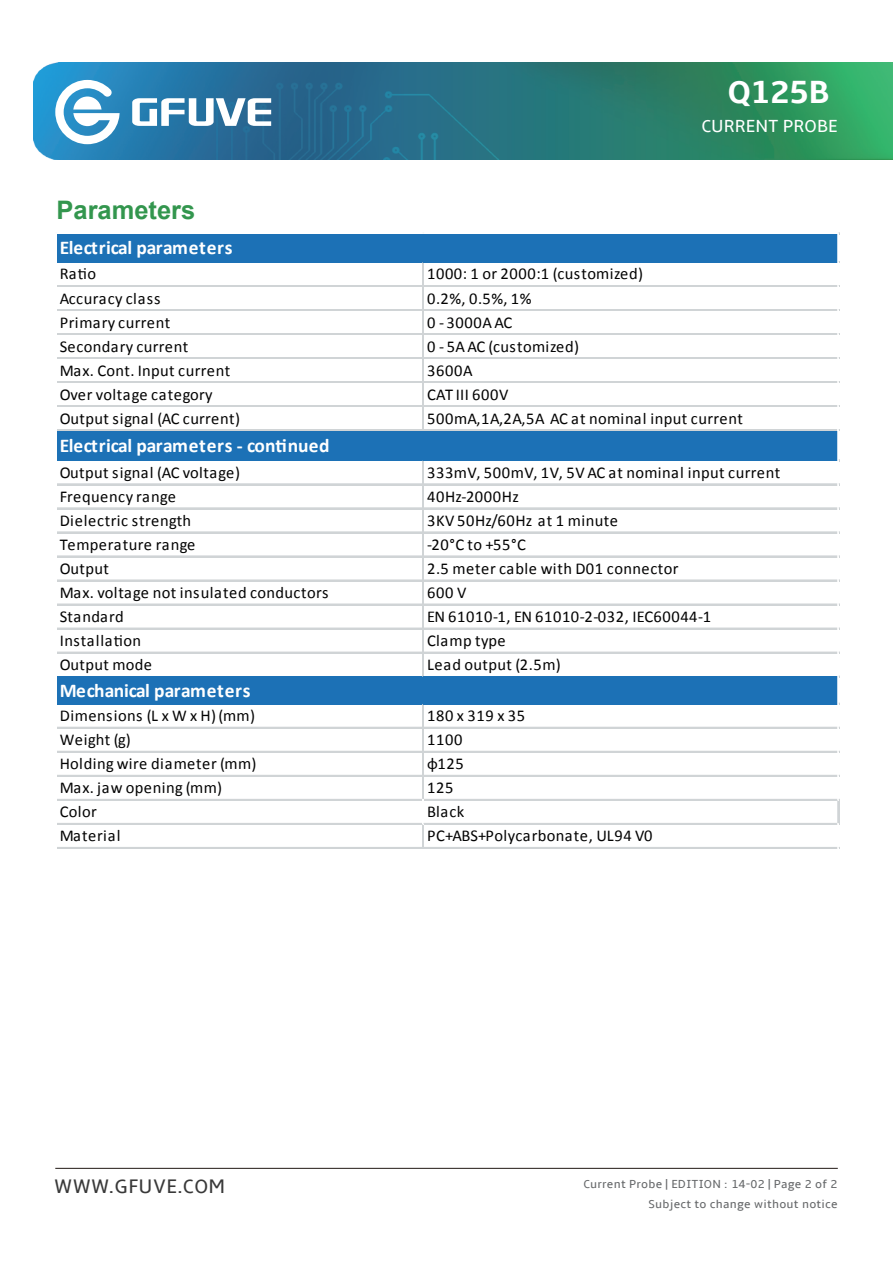
<style>
.page{position:relative;width:893px;height:1263px;background:#fff}
.page>*{position:absolute;margin:0;border:0;box-sizing:border-box;transform-origin:0 0}
.t1{font:700 33px "Amble";color:#fff}
.t2{font:700 25.5px "Arial";color:#33964e}
.t3{font:20.1px "Amble";letter-spacing:.02em;color:#393939}
.t4{font:700 19.5px "Calibri";color:#fff}
.t5{font:18px "Amble";color:#fff}
.t6{font:16.5px "Calibri";letter-spacing:.03em;color:#030303}
.t7{font:12px/19.8px "Amble";letter-spacing:.02em;color:#67696b;text-align:right}
</style>
<div class="page">
<img style="left:33px;top:63px;width:860px;height:97px">
<svg style="left:55px;top:80px;width:65px;height:64px"></svg>
<svg style="left:132px;top:98px;width:139px;height:28px"></svg>
<hr style="left:55px;top:1168px;width:783px;height:1px;background:#211814">
<div style="left:57px;top:234px;width:782px;height:29px;background:#1c71b6"></div>
<hr style="left:57px;top:285px;width:781px;height:2px;background:#d0d4d6">
<hr style="left:57px;top:309px;width:781px;height:1px;background:#d0d4d6">
<hr style="left:57px;top:310px;width:781px;height:1px;background:#d0d4d6">
<hr style="left:57px;top:333px;width:781px;height:1px;background:#d0d4d6">
<hr style="left:57px;top:334px;width:781px;height:1px;background:#d0d4d6">
<hr style="left:57px;top:357px;width:781px;height:1px;background:#d0d4d6">
<hr style="left:57px;top:358px;width:781px;height:1px;background:#d0d4d6">
<hr style="left:57px;top:381px;width:781px;height:1px;background:#d0d4d6">
<hr style="left:57px;top:382px;width:781px;height:1px;background:#d0d4d6">
<hr style="left:57px;top:405px;width:781px;height:1px;background:#d0d4d6">
<hr style="left:57px;top:406px;width:781px;height:1px;background:#d0d4d6">
<hr style="left:57px;top:429px;width:781px;height:1px;background:#d0d4d6">
<hr style="left:57px;top:430px;width:781px;height:1px;background:#d0d4d6">
<hr style="left:422px;top:263px;width:1px;height:168px;background:#d0d4d6">
<hr style="left:423px;top:263px;width:1px;height:168px;background:#d0d4d6">
<hr style="left:837px;top:233px;width:1px;height:198px;background:#fff">
<hr style="left:838px;top:233px;width:1px;height:198px;background:#fff">
<div style="left:57px;top:431px;width:782px;height:30px;background:#1c71b6"></div>
<div style="left:57px;top:676px;width:782px;height:29px;background:#1c71b6"></div>
<hr style="left:57px;top:483px;width:781px;height:1px;background:#d0d4d6">
<hr style="left:57px;top:484px;width:781px;height:1px;background:#d0d4d6">
<hr style="left:57px;top:508px;width:781px;height:1px;background:#d0d4d6">
<hr style="left:57px;top:532px;width:781px;height:1px;background:#d0d4d6">
<hr style="left:57px;top:556px;width:781px;height:1px;background:#d0d4d6">
<hr style="left:57px;top:580px;width:781px;height:1px;background:#d0d4d6">
<hr style="left:57px;top:604px;width:781px;height:1px;background:#d0d4d6">
<hr style="left:57px;top:628px;width:781px;height:1px;background:#d0d4d6">
<hr style="left:57px;top:652px;width:781px;height:2px;background:#d0d4d6">
<hr style="left:422px;top:461px;width:1px;height:215px;background:#d0d4d6">
<hr style="left:423px;top:461px;width:1px;height:215px;background:#d0d4d6">
<hr style="left:57px;top:727px;width:781px;height:2px;background:#d0d4d6">
<hr style="left:57px;top:751px;width:781px;height:2px;background:#d0d4d6">
<hr style="left:57px;top:775px;width:781px;height:2px;background:#d0d4d6">
<hr style="left:57px;top:799px;width:366px;height:2px;background:#d0d4d6">
<hr style="left:422px;top:705px;width:1px;height:94px;background:#d0d4d6">
<hr style="left:423px;top:705px;width:1px;height:94px;background:#d0d4d6">
<hr style="left:424px;top:799px;width:414px;height:2px;background:#d0d4d6">
<hr style="left:837px;top:430px;width:1px;height:371px;background:#fff">
<hr style="left:838px;top:430px;width:1px;height:371px;background:#fff">
<hr style="left:57px;top:823px;width:366px;height:2px;background:#d0d4d6">
<hr style="left:424px;top:823px;width:414px;height:2px;background:#d0d4d6">
<hr style="left:57px;top:847px;width:781px;height:2px;background:#d0d4d6">
<svg style="left:422px;top:799px;width:2px;height:48px"></svg>
<svg style="left:837px;top:799px;width:3px;height:50px"></svg>
<h2 class="t2" style="left:56px;top:193px;width:140px">Parameters</h2>
<p class="t4" style="left:60px;top:235px;width:174px">Electrical parameters</p>
<h1 class="t1" style="left:728px;top:73px;width:104px">Q125B</h1>
<p class="t5" style="left:701px;top:116px;width:138px">CURRENT PROBE</p>
<p class="t6" style="left:60px;top:264px;width:38px">Ratio</p>
<p class="t6" style="left:427px;top:264px;width:218px">1000: 1 or 2000:1 (customized)</p>
<p class="t6" style="left:60px;top:288px;width:102px">Accuracy class</p>
<p class="t6" style="left:427px;top:288px;width:106px">0.2%, 0.5%, 1%</p>
<p class="t6" style="left:60px;top:312px;width:112px">Primary current</p>
<p class="t6" style="left:427px;top:312px;width:87px">0 - 3000A AC</p>
<p class="t6" style="left:60px;top:336px;width:130px">Secondary current</p>
<p class="t6" style="left:427px;top:336px;width:153px">0 - 5A AC (customized)</p>
<p class="t6" style="left:60px;top:360px;width:172px">Max. Cont. Input current</p>
<p class="t6" style="left:427px;top:360px;width:47px">3600A</p>
<p class="t6" style="left:60px;top:384px;width:154px">Over voltage category</p>
<p class="t6" style="left:427px;top:384px;width:83px">CAT III 600V</p>
<p class="t6" style="left:60px;top:408px;width:182px">Output signal (AC current)</p>
<p class="t6" style="left:427px;top:408px;width:317px">500mA,1A,2A,5A AC at nominal input current</p>
<p class="t4" style="left:60px;top:433px;width:271px">Electrical parameters - continued</p>
<p class="t6" style="left:60px;top:462px;width:182px">Output signal (AC voltage)</p>
<p class="t6" style="left:427px;top:462px;width:355px">333mV, 500mV, 1V, 5V AC at nominal input current</p>
<p class="t6" style="left:60px;top:486px;width:118px">Frequency range</p>
<p class="t6" style="left:427px;top:486px;width:93px">40Hz-2000Hz</p>
<p class="t6" style="left:60px;top:510px;width:133px">Dielectric strength</p>
<p class="t6" style="left:427px;top:510px;width:193px">3KV 50Hz/60Hz at 1 minute</p>
<p class="t6" style="left:60px;top:534px;width:137px">Temperature range</p>
<p class="t6" style="left:427px;top:534px;width:100px">-20°C to +55°C</p>
<p class="t6" style="left:60px;top:558px;width:50px">Output</p>
<p class="t6" style="left:427px;top:558px;width:253px">2.5 meter cable with D01 connector</p>
<p class="t6" style="left:60px;top:582px;width:270px">Max. voltage not insulated conductors</p>
<p class="t6" style="left:427px;top:582px;width:41px">600 V</p>
<p class="t6" style="left:60px;top:606px;width:66px">Standard</p>
<p class="t6" style="left:427px;top:606px;width:286px">EN 61010-1, EN 61010-2-032, IEC60044-1</p>
<p class="t6" style="left:60px;top:630px;width:83px">Installation</p>
<p class="t6" style="left:427px;top:630px;width:80px">Clamp type</p>
<p class="t6" style="left:60px;top:654px;width:94px">Output mode</p>
<p class="t6" style="left:427px;top:654px;width:135px">Lead output (2.5m)</p>
<p class="t6" style="left:60px;top:705px;width:197px">Dimensions (L x W x H) (mm)</p>
<p class="t6" style="left:427px;top:705px;width:100px">180 x 319 x 35</p>
<p class="t6" style="left:60px;top:729px;width:72px">Weight (g)</p>
<p class="t6" style="left:427px;top:729px;width:37px">1100</p>
<p class="t6" style="left:60px;top:753px;width:198px">Holding wire diameter (mm)</p>
<p class="t6" style="left:427px;top:753px;width:38px">φ125</p>
<p class="t6" style="left:60px;top:777px;width:164px">Max. jaw opening (mm)</p>
<p class="t6" style="left:427px;top:777px;width:28px">125</p>
<p class="t6" style="left:60px;top:801px;width:39px">Color</p>
<p class="t6" style="left:427px;top:801px;width:39px">Black</p>
<p class="t6" style="left:60px;top:825px;width:62px">Material</p>
<p class="t6" style="left:427px;top:825px;width:227px">PC+ABS+Polycarbonate, UL94 V0</p>
<p class="t4" style="left:60px;top:678px;width:192px">Mechanical parameters</p>
<p class="t3" style="left:54px;top:1174px;width:173px">WWW.GFUVE.COM</p>
<p class="t7" style="left:583px;top:1174px;width:256px">Current Probe | EDITION : 14-02 | Page 2 of 2<br>Subject to change without notice</p>
</div>
